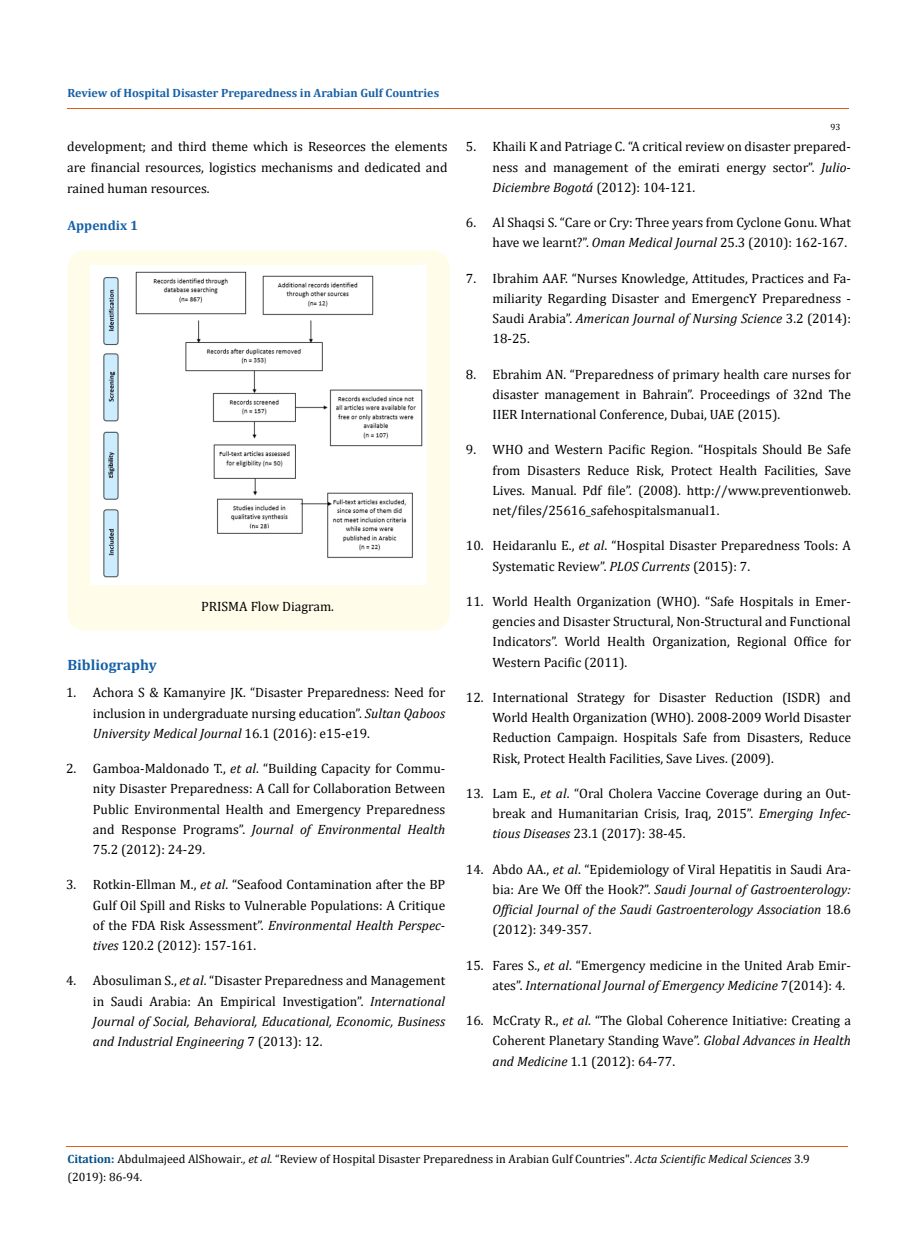
<style>
.page{position:relative;width:917px;height:1242px;background:#fff}
.page>*{position:absolute;margin:0;border:0;box-sizing:border-box;transform-origin:0 0}
.t1{font:700 15px "Cambria";color:#1560a6}
.t2{font:13.5px/20.2px "Cambria";color:#000;text-align:justify}
.t3{font:700 13.5px "Cambria";color:#1560a6}
.t4{font:12px/18px "Cambria";color:#000}
.t5{font:700 12px "Cambria";color:#1560a6}
.t6{font:9px "Cambria";color:#000}
.s1{font-style:italic}
.s2{font-weight:700;color:#035089}
</style>
<div class="page">
<hr style="left:67px;top:109px;width:782px;height:1px;background:#e05d1a">
<div style="left:67px;top:250px;width:382px;height:381px;background:#fffde9;border-radius:18px"></div>
<img style="left:91px;top:265px;width:335px;height:320px">
<hr style="left:66px;top:1146px;width:782px;height:1px;background:#e05d1a">
<p class="t5" style="left:68px;top:84px;width:373px">Review of Hospital Disaster Preparedness in Arabian Gulf Countries</p>
<p class="t2" style="left:67px;top:136px;width:382px;line-height:21px">development; and third theme which is Reseorces the elements are financial resources, logistics mechanisms and dedicated and rained human resources.</p>
<p class="t3" style="left:67px;top:216px;width:72px">Appendix 1</p>
<p class="t1" style="left:67px;top:654px;width:91px">Bibliography</p>
<p class="t2" style="left:201px;top:596px;width:134px">PRISMA Flow Diagram.</p>
<p class="t2" style="left:93px;top:683px;width:354px;text-indent:-27px">1. Achora S &amp; Kamanyire JK. “Disaster Preparedness: Need for inclusion in undergraduate nursing education”. <span class="s1">Sultan Qaboos University Medical Journal</span> 16.1 (2016): e15-e19.</p>
<p class="t2" style="left:93px;top:758px;width:354px;text-indent:-27px">2. Gamboa-Maldonado T., <span class="s1">et al</span>. “Building Capacity for Commu&shy;nity Disaster Preparedness: A Call for Collaboration Between Public Environmental Health and Emergency Preparedness and Response Programs”. <span class="s1">Journal of Environmental Health </span>75.2 (2012): 24-29.</p>
<p class="t2" style="left:93px;top:875px;width:354px;text-indent:-27px">3. Rotkin-Ellman M., <span class="s1">et al</span>. “Seafood Contamination after the BP Gulf Oil Spill and Risks to Vulnerable Populations: A Critique of the FDA Risk Assessment”. <span class="s1">Environmental Health Perspec&shy;tives</span> 120.2 (2012): 157-161.</p>
<p class="t2" style="left:93px;top:971px;width:354px;text-indent:-27px">4. Abosuliman S., <span class="s1">et al</span>. “Disaster Preparedness and Management in Saudi Arabia: An Empirical Investigation”. <span class="s1">International Journal of Social, Behavioral, Educational, Economic, Business and Industrial Engineering</span> 7 (2013): 12.</p>
<p class="t6" style="left:830px;top:122px;width:11px">93</p>
<p class="t2" style="left:492px;top:137px;width:360px;text-indent:-27px">5. Khaili K and Patriage C. “A critical review on disaster prepared&shy;ness and management of the emirati energy sector”. <span class="s1">Julio-Diciembre Bogotá</span> (2012): 104-121.</p>
<p class="t2" style="left:466px;top:212px;width:386px;text-align:right">6. Al Shaqsi S. “Care or Cry: Three years from Cyclone Gonu. What have we learnt?”. <span class="s1">Oman Medical Journal</span> 25.3 (2010): 162-167.</p>
<p class="t2" style="left:492px;top:268px;width:360px;text-indent:-27px">7. Ibrahim AAF. “Nurses Knowledge, Attitudes, Practices and Fa&shy;miliarity Regarding Disaster and EmergencY Preparedness - Saudi Arabia”. <span class="s1">American Journal of Nursing Science</span> 3.2 (2014):<br>18-25.</p>
<p class="t2" style="left:492px;top:364px;width:360px;text-indent:-27px">8. Ebrahim AN. “Preparedness of primary health care nurses for disaster management in Bahrain”. Proceedings of 32nd The IIER International Conference, Dubai, UAE (2015).</p>
<p class="t2" style="left:492px;top:440px;width:360px;text-indent:-27px">9. WHO and Western Pacific Region. “Hospitals Should Be Safe from Disasters Reduce Risk, Protect Health Facilities, Save Lives. Manual. Pdf file”. (2008). http://www.preventionweb. net/files/25616_safehospitalsmanual1.</p>
<p class="t2" style="left:492px;top:536px;width:360px;text-indent:-27px">10. Heidaranlu E., <span class="s1">et al</span>. “Hospital Disaster Preparedness Tools: A<br>Systematic Review”. <span class="s1">PLOS Currents</span> (2015): 7.</p>
<p class="t2" style="left:492px;top:591px;width:360px;text-indent:-27px">11. World Health Organization (WHO). “Safe Hospitals in Emer&shy;gencies and Disaster Structural, Non-Structural and Functional Indicators”. World Health Organization, Regional Office for Western Pacific (2011).</p>
<p class="t2" style="left:492px;top:687px;width:360px;text-indent:-27px">12. International Strategy for Disaster Reduction (ISDR) and World Health Organization (WHO). 2008-2009 World Disaster Reduction Campaign. Hospitals Safe from Disasters, Reduce Risk, Protect Health Facilities, Save Lives. (2009).</p>
<p class="t2" style="left:492px;top:783px;width:360px;text-indent:-27px">13. Lam E., <span class="s1">et al</span>. “Oral Cholera Vaccine Coverage during an Out&shy;break and Humanitarian Crisis, Iraq, 2015”. <span class="s1">Emerging Infec&shy;tious Diseases</span> 23.1 (2017): 38-45.</p>
<p class="t2" style="left:492px;top:859px;width:360px;text-indent:-27px">14. Abdo AA., <span class="s1">et al</span>. “Epidemiology of Viral Hepatitis in Saudi Ara&shy;bia: Are We Off the Hook?”. <span class="s1">Saudi Journal of Gastroenterology:<br>Official Journal of the Saudi Gastroenterology Association</span> 18.6 (2012): 349-357.</p>
<p class="t2" style="left:492px;top:955px;width:360px;text-indent:-27px">15. Fares S., <span class="s1">et al</span>. “Emergency medicine in the United Arab Emir&shy;ates”. <span class="s1">International Journal of Emergency Medicine</span> 7(2014): 4.</p>
<p class="t2" style="left:492px;top:1010px;width:360px;text-indent:-27px">16. McCraty R., <span class="s1">et al</span>. “The Global Coherence Initiative: Creating a Coherent Planetary Standing Wave”. <span class="s1">Global Advances in Health and Medicine</span> 1.1 (2012): 64-77.</p>
<p class="t4" style="left:67px;top:1150px;width:743px"><span class="s2">Citation:</span> Abdulmajeed AlShowair<span class="s1">., et al.</span> “Review of Hospital Disaster Preparedness in Arabian Gulf Countries". <span class="s1">Acta Scientific Medical Sciences</span> 3.9 (2019): 86-94.</p>
</div>
